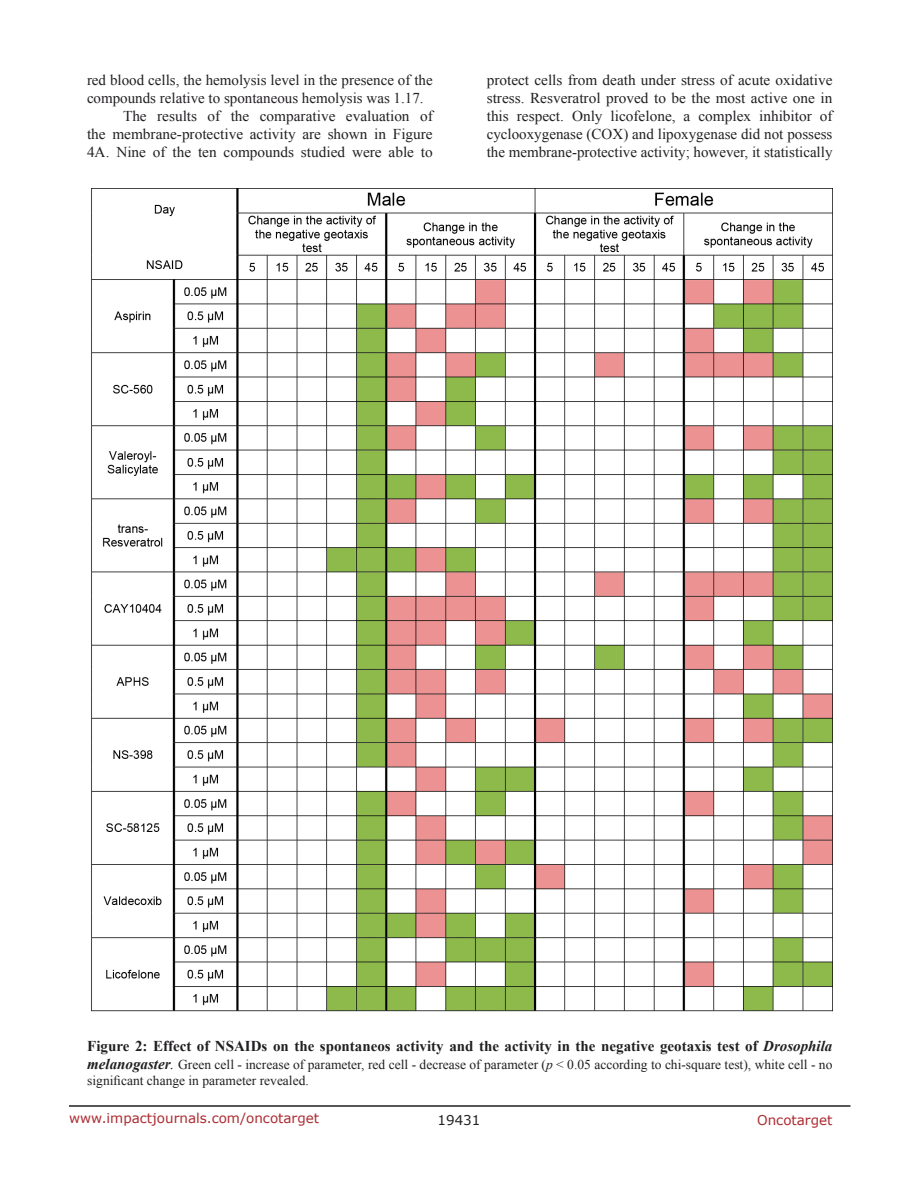
<style>
.page{position:relative;width:918px;height:1188px;background:#fff}
.page>*{position:absolute;margin:0;border:0;box-sizing:border-box;transform-origin:0 0}
.BodyText{font:15px/18px "Times New Roman";color:#221f22;text-align:justify}
.FigureText{font:700 15px "Times New Roman";color:#221f22}
.FigureText-2{font:13.5px/16.2px "Times New Roman";color:#221f22}
.t1{font:13.5px "Verdana";color:#ac2b31}
.t2{font:13.5px "Verdana";color:#221f22}
.s1{font-style:italic}
.s2{font-weight:700;font-style:italic;font-size:15px}
.s3{font-style:italic;font-size:15px}
</style>
<div class="page">
<hr style="left:69px;top:1105px;width:781px;height:2px;background:#231f20">
<img style="left:91px;top:189px;width:741px;height:823px">
<p class="BodyText" style="left:87px;top:71px;width:347px">red blood cells, the hemolysis level in the presence of the compounds relative to spontaneous hemolysis was 1.17.</p>
<p class="BodyText" style="left:87px;top:107px;width:347px;text-indent:36px">The results of the comparative evaluation of the membrane-protective activity are shown in Figure 4A. Nine of the ten compounds studied were able to</p>
<p class="BodyText" style="left:487px;top:71px;width:347px">protect cells from death under stress of acute oxidative stress. Resveratrol proved to be the most active one in this respect. Only licofelone, a complex inhibitor of cyclooxygenase (COX) and lipoxygenase did not possess the membrane-protective activity; however, it statistically</p>
<p class="FigureText" style="left:87px;top:1035px;width:747px">Figure 2: Effect of NSAIDs on the spontaneos activity and the activity in the negative geotaxis test of <span class="s1">Drosophila</span></p>
<p class="FigureText-2" style="left:87px;top:1056px;width:747px"><span class="s2">melanogaster</span><span class="s3">.</span> Green cell - increase of parameter, red cell - decrease of parameter (<span class="s1">p</span> &lt; 0.05 according to chi-square test), white cell - no significant change in parameter revealed.</p>
<p class="t1" style="left:69px;top:1109px;width:252px">www.impactjournals.com/oncotarget</p>
<p class="t2" style="left:438px;top:1111px;width:44px">19431</p>
<p class="t1" style="left:757px;top:1111px;width:77px">Oncotarget</p>
</div>
